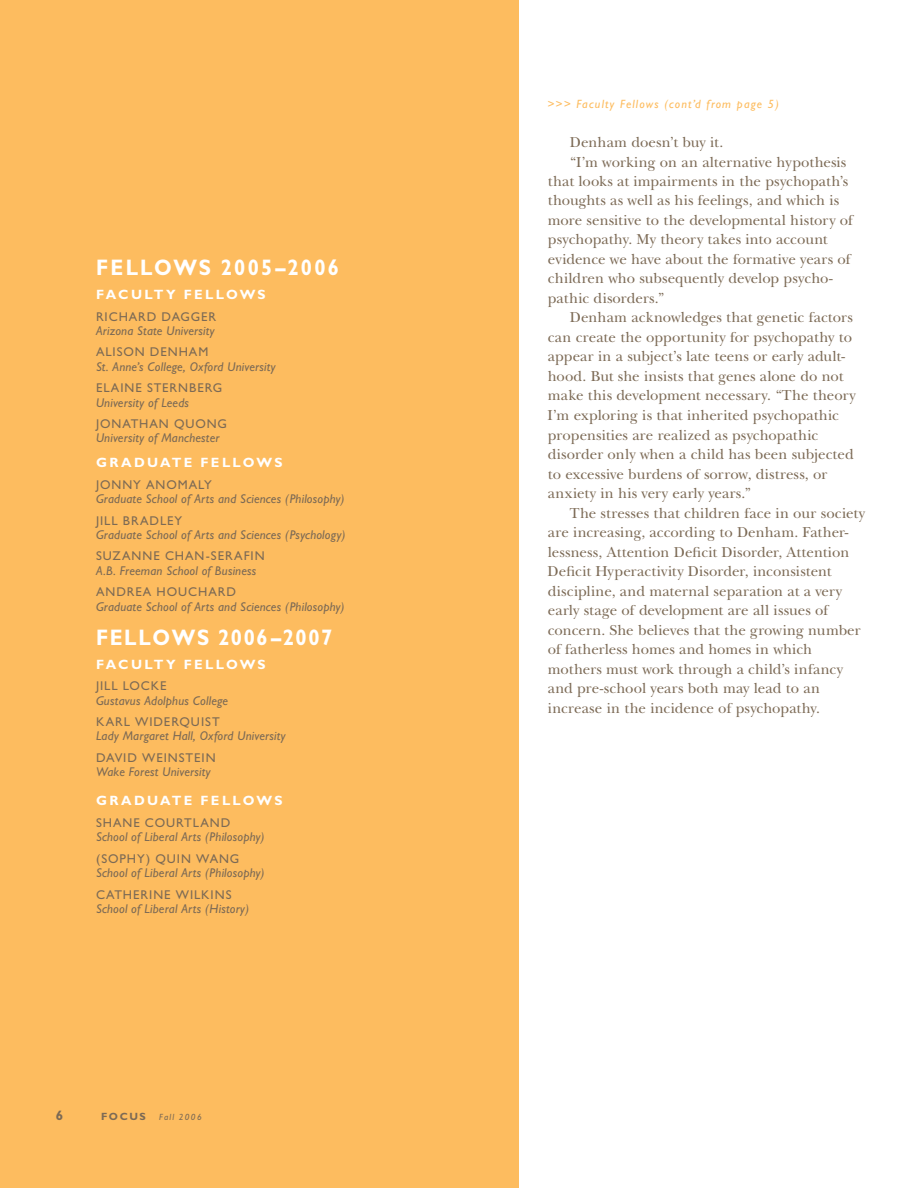
<style>
.page{position:relative;width:918px;height:1188px;background:#fff}
.page>*{position:absolute;margin:0;border:0;box-sizing:border-box;transform-origin:0 0}
.t1{font:700 22.5px "Gill Sans";letter-spacing:.09em;color:#fff;scale:.9 1}
.t2{font:700 22.5px "Gill Sans";letter-spacing:.11em;color:#fff;scale:.9 1}
.t3{font:15px "New Baskerville";letter-spacing:.005em;color:#7c6a55}
.t4{font:700 13.5px "Gill Sans";letter-spacing:.165em;color:#fff}
.t5{font:italic 12.75px "Gill Sans";letter-spacing:.015em;color:#7c6a55}
.t6{font:12.75px "Gill Sans";letter-spacing:.075em;color:#7c6a55}
.t7{font:italic 12px "Gill Sans";letter-spacing:.1em;color:#fdbc5f}
.t8{font:700 10.5px "Gill Sans";color:#7c6a55}
.t9{font:italic 9px "Gill Sans";letter-spacing:.15em;color:#7c6a55}
</style>
<div class="page">
<div style="left:0;top:0;width:519px;height:1188px;background:#fdbc5f"></div>
<h1 class="t1" style="left:96px;top:254px;width:51px">FELLO</h1>
<h1 class="t2" style="left:173px;top:254px;width:186px">WS 2005–2006</h1>
<p class="t4" style="left:96px;top:286px;width:13px">FACU</p>
<p class="t4" style="left:145px;top:286px;width:21px">LTY</p>
<p class="t4" style="left:184px;top:286px;width:83px">FE LLOWS</p>
<p class="t6" style="left:96px;top:309px;width:86px">RI CHARD DAGG</p>
<p class="t6" style="left:201px;top:309px;width:17px">ER</p>
<p class="t5" style="left:96px;top:323px;width:120px">Arizona State University</p>
<p class="t6" style="left:96px;top:345px;width:104px">ALISON DENHAM</p>
<p class="t5" style="left:96px;top:359px;width:181px">St. Anne’s College, Oxford University</p>
<p class="t6" style="left:96px;top:381px;width:8px">ELAI</p>
<p class="t6" style="left:125px;top:381px;width:95px">NE STERNBERG</p>
<p class="t5" style="left:96px;top:395px;width:95px">University of Leeds</p>
<p class="t6" style="left:96px;top:417px;width:129px">JONATHAN QUONG</p>
<p class="t5" style="left:96px;top:431px;width:125px">University of Manchester</p>
<p class="t4" style="left:96px;top:455px;width:64px">GRA DUATE</p>
<p class="t4" style="left:201px;top:455px;width:83px">FE LLOWS</p>
<p class="t6" style="left:96px;top:477px;width:92px">JONNY ANOMAL</p>
<p class="t6" style="left:204px;top:477px;width:9px">Y</p>
<p class="t5" style="left:96px;top:491px;width:250px">Graduate School of Arts and Sciences (Philosophy)</p>
<p class="t6" style="left:96px;top:513px;width:11px">JILL</p>
<p class="t6" style="left:123px;top:513px;width:27px">BRADL</p>
<p class="t6" style="left:167px;top:513px;width:17px">EY</p>
<p class="t5" style="left:96px;top:527px;width:251px">Graduate School of Arts and Sciences (Psychology)</p>
<p class="t6" style="left:96px;top:549px;width:17px">SUZA</p>
<p class="t6" style="left:132px;top:549px;width:135px">NNE CHAN-SERAFI N</p>
<p class="t5" style="left:96px;top:563px;width:162px">A.B. Freeman School of Business</p>
<p class="t6" style="left:96px;top:585px;width:138px">ANDREA HOUCHARD</p>
<p class="t5" style="left:96px;top:599px;width:250px">Graduate School of Arts and Sciences (Philosophy)</p>
<h1 class="t1" style="left:96px;top:624px;width:49px">FELLO</h1>
<h1 class="t1" style="left:172px;top:624px;width:180px">WS 2006–2007</h1>
<p class="t4" style="left:96px;top:656px;width:13px">FACU</p>
<p class="t4" style="left:145px;top:656px;width:21px">LTY</p>
<p class="t4" style="left:184px;top:656px;width:83px">FE LLOWS</p>
<p class="t6" style="left:96px;top:679px;width:7px">JILL</p>
<p class="t6" style="left:123px;top:679px;width:45px">LOCKE</p>
<p class="t5" style="left:96px;top:693px;width:134px">Gustavus Adolphus College</p>
<p class="t6" style="left:96px;top:715px;width:50px">KARL WID</p>
<p class="t6" style="left:164px;top:715px;width:25px">ERQUIS</p>
<p class="t6" style="left:212px;top:715px;width:9px">T</p>
<p class="t5" style="left:96px;top:729px;width:191px">Lady Margaret Hall, Oxford University</p>
<p class="t6" style="left:96px;top:750px;width:121px">DAVID WEINSTEIN</p>
<p class="t5" style="left:96px;top:765px;width:116px">Wake Forest University</p>
<p class="t4" style="left:96px;top:793px;width:64px">GRA DUATE</p>
<p class="t4" style="left:201px;top:793px;width:83px">FE LLOWS</p>
<p class="t6" style="left:96px;top:815px;width:133px">SHANE COU RTLAND</p>
<p class="t5" style="left:96px;top:830px;width:170px">School of Liberal Arts (Philosophy)</p>
<p class="t6" style="left:96px;top:851px;width:141px">(SOPHY) QUI N WANG</p>
<p class="t5" style="left:96px;top:866px;width:170px">School of Liberal Arts (Philosophy)</p>
<p class="t6" style="left:96px;top:887px;width:89px">CATHERINE WILKI</p>
<p class="t6" style="left:215px;top:887px;width:17px">NS</p>
<p class="t5" style="left:96px;top:901px;width:155px">School of Liberal Arts (History)</p>
<p class="t8" style="left:101px;top:1110px;width:46px">FO CUS</p>
<p class="t9" style="left:159px;top:1112px;width:44px">Fall 2006</p>
<p class="t7" style="left:547px;top:97px;width:233px">&gt;&gt;&gt; Faculty Fellows (cont’d from page 5)</p>
<p class="t3" style="left:570px;top:133px;width:155px">Denham doesn’t buy it.</p>
<p class="t3" style="left:570px;top:152px;width:278px">“I’m working on an alternative hypothesis</p>
<p class="t3" style="left:548px;top:172px;width:302px">that looks at impairments in the psychopath’s</p>
<p class="t3" style="left:548px;top:191px;width:293px">thoughts as well as his feelings, and which is</p>
<p class="t3" style="left:548px;top:211px;width:307px">more sensitive to the developmental history of</p>
<p class="t3" style="left:548px;top:230px;width:281px">psychopathy. My theory takes into account</p>
<p class="t3" style="left:548px;top:250px;width:304px">evidence we have about the formative years of</p>
<p class="t3" style="left:548px;top:269px;width:287px">children who subsequently develop psycho-</p>
<p class="t3" style="left:548px;top:289px;width:117px">pathic disorders.”</p>
<p class="t3" style="left:570px;top:308px;width:285px">Denham acknowledges that genetic factors</p>
<p class="t3" style="left:548px;top:328px;width:306px">can create the opportunity for psychopathy to</p>
<p class="t3" style="left:548px;top:347px;width:299px">appear in a subject’s late teens or early adult-</p>
<p class="t3" style="left:548px;top:367px;width:297px">hood. But she insists that genes alone do not</p>
<p class="t3" style="left:548px;top:386px;width:309px">make this development necessary. “The theory</p>
<p class="t3" style="left:548px;top:406px;width:293px">I’m exploring is that inherited psychopathic</p>
<p class="t3" style="left:548px;top:425px;width:272px">propensities are realized as psychopathic</p>
<p class="t3" style="left:548px;top:445px;width:307px">disorder only when a child has been subjected</p>
<p class="t3" style="left:548px;top:464px;width:281px">to excessive burdens of sorrow, distress, or</p>
<p class="t3" style="left:548px;top:484px;width:204px">anxiety in his very early years.”</p>
<p class="t3" style="left:570px;top:503px;width:297px">The stresses that children face in our society</p>
<p class="t3" style="left:548px;top:523px;width:302px">are increasing, according to Denham. Father-</p>
<p class="t3" style="left:548px;top:542px;width:303px">lessness, Attention Deficit Disorder, Attention</p>
<p class="t3" style="left:548px;top:562px;width:286px">Deficit Hyperactivity Disorder, inconsistent</p>
<p class="t3" style="left:548px;top:581px;width:296px">discipline, and maternal separation at a very</p>
<p class="t3" style="left:548px;top:601px;width:282px">early stage of development are all issues of</p>
<p class="t3" style="left:548px;top:620px;width:314px">concern. She believes that the growing number</p>
<p class="t3" style="left:548px;top:640px;width:266px">of fatherless homes and homes in which</p>
<p class="t3" style="left:548px;top:659px;width:297px">mothers must work through a child’s infancy</p>
<p class="t3" style="left:548px;top:679px;width:274px">and pre-school years both may lead to an</p>
<p class="t3" style="left:548px;top:698px;width:274px">increase in the incidence of psychopathy.</p>
</div>
